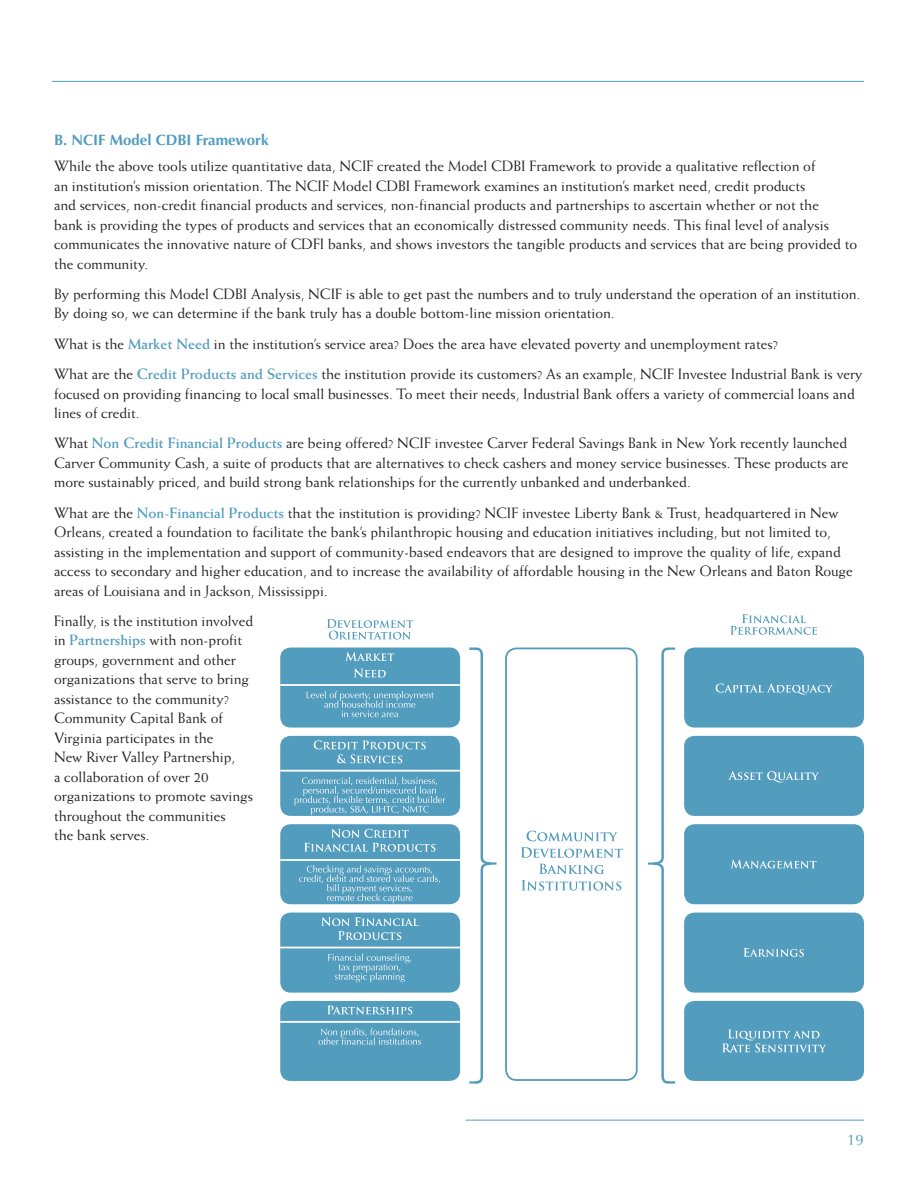
<style>
.page{position:relative;width:918px;height:1188px;background:#fff}
.page>*{position:absolute;margin:0;border:0;box-sizing:border-box;transform-origin:0 0}
.text_1{font:15px/19.5px "Weiss";color:#231f20}
.sidebar_subhead{font:700 15px "Optima";color:#529cbe}
.sidebar_subhead-2{font:15px "Optima";color:#529cbe}
.s1{font-weight:700;color:#529cbe}
</style>
<div class="page">
<hr style="left:52px;top:81px;width:812px;height:1px;background:#529cbe">
<hr style="left:466px;top:1120px;width:398px;height:1px;background:#529cbe">
<div style="left:280px;top:648px;width:180px;height:80px;background:#529cbe;border-radius:10px"></div>
<div style="left:505px;top:648px;width:133px;height:433px;border:2px solid #529cbe;border-radius:10px"></div>
<svg style="left:307px;top:691px;width:127px;height:26px"></svg>
<svg style="left:354px;top:668px;width:32px;height:10px"></svg>
<svg style="left:345px;top:652px;width:49px;height:9px"></svg>
<svg style="left:521px;top:880px;width:100px;height:11px"></svg>
<svg style="left:539px;top:864px;width:65px;height:10px"></svg>
<svg style="left:521px;top:847px;width:102px;height:11px"></svg>
<svg style="left:527px;top:831px;width:91px;height:10px"></svg>
<div style="left:280px;top:736px;width:180px;height:80px;background:#529cbe;border-radius:10px"></div>
<svg style="left:295px;top:777px;width:150px;height:38px"></svg>
<svg style="left:314px;top:740px;width:112px;height:23px"></svg>
<div style="left:280px;top:824px;width:180px;height:80px;background:#529cbe;border-radius:10px"></div>
<svg style="left:299px;top:865px;width:141px;height:38px"></svg>
<svg style="left:304px;top:829px;width:132px;height:23px"></svg>
<div style="left:280px;top:913px;width:180px;height:80px;background:#529cbe;border-radius:10px"></div>
<svg style="left:328px;top:954px;width:83px;height:28px"></svg>
<svg style="left:321px;top:917px;width:98px;height:23px"></svg>
<div style="left:280px;top:1001px;width:180px;height:80px;background:#529cbe;border-radius:10px"></div>
<svg style="left:318px;top:1028px;width:103px;height:17px"></svg>
<svg style="left:328px;top:1006px;width:84px;height:8px"></svg>
<div style="left:684px;top:648px;width:180px;height:80px;background:#529cbe;border-radius:10px"></div>
<svg style="left:716px;top:683px;width:117px;height:12px"></svg>
<div style="left:684px;top:736px;width:180px;height:80px;background:#529cbe;border-radius:10px"></div>
<svg style="left:728px;top:771px;width:91px;height:11px"></svg>
<div style="left:684px;top:824px;width:180px;height:80px;background:#529cbe;border-radius:10px"></div>
<svg style="left:731px;top:859px;width:86px;height:9px"></svg>
<div style="left:684px;top:913px;width:180px;height:80px;background:#529cbe;border-radius:10px"></div>
<svg style="left:743px;top:948px;width:61px;height:9px"></svg>
<div style="left:684px;top:1001px;width:180px;height:80px;background:#529cbe;border-radius:10px"></div>
<svg style="left:722px;top:1030px;width:104px;height:22px"></svg>
<svg style="left:327px;top:619px;width:86px;height:21px"></svg>
<svg style="left:730px;top:614px;width:87px;height:21px"></svg>
<svg style="left:469px;top:648px;width:27px;height:436px"></svg>
<svg style="left:648px;top:648px;width:27px;height:436px"></svg>
<hr style="left:280px;top:684px;width:180px;height:2px;background:#fff">
<hr style="left:280px;top:770px;width:180px;height:2px;background:#fff">
<hr style="left:280px;top:859px;width:180px;height:2px;background:#fff">
<hr style="left:280px;top:947px;width:180px;height:1px;background:#fff">
<hr style="left:280px;top:1021px;width:180px;height:2px;background:#fff">
<p class="sidebar_subhead" style="left:54px;top:131px;width:216px">B. NCIF Model CDBI Framework</p>
<p class="text_1" style="left:54px;top:156px;width:805px">While the above tools utilize quantitative data, NCIF created the Model CDBI Framework to provide a qualitative reflection of<br>an institution’s mission orientation. The NCIF Model CDBI Framework examines an institution’s market need, credit products<br>and services, non-credit financial products and services, non-financial products and partnerships to ascertain whether or not the<br>bank is providing the types of products and services that an economically distressed community needs. This final level of analysis communicates the innovative nature of CDFI banks, and shows investors the tangible products and services that are being provided to the community.</p>
<p class="text_1" style="left:54px;top:284px;width:808px">By performing this Model CDBI Analysis, NCIF is able to get past the numbers and to truly understand the operation of an institution.<br>By doing so, we can determine if the bank truly has a double bottom-line mission orientation.</p>
<p class="text_1" style="left:54px;top:334px;width:725px">What is the <span class="s1">Market Need</span> in the institution’s service area? Does the area have elevated poverty and unemployment rates?</p>
<p class="text_1" style="left:54px;top:364px;width:810px">What are the <span class="s1">Credit Products and Services</span> the institution provide its customers? As an example, NCIF Investee Industrial Bank is very focused on providing financing to local small businesses. To meet their needs, Industrial Bank offers a variety of commercial loans and lines of credit.</p>
<p class="text_1" style="left:54px;top:433px;width:796px;text-align:justify">What <span class="s1">Non Credit Financial Products</span> are being offered? NCIF investee Carver Federal Savings Bank in New York recently launched Carver Community Cash, a suite of products that are alternatives to check cashers and money service businesses. These products are more sustainably priced, and build strong bank relationships for the currently unbanked and underbanked.</p>
<p class="text_1" style="left:54px;top:503px;width:800px">What are the <span class="s1">Non-Financial Products</span> that the institution is providing? NCIF investee Liberty Bank &amp; Trust, headquartered in New Orleans, created a foundation to facilitate the bank’s philanthropic housing and education initiatives including, but not limited to, assisting in the implementation and support of community-based endeavors that are designed to improve the quality of life, expand access to secondary and higher education, and to increase the availability of affordable housing in the New Orleans and Baton Rouge areas of Louisiana and in Jackson, Mississippi.</p>
<p class="text_1" style="left:54px;top:611px;width:201px">Finally, is the institution involved in <span class="s1">Partnerships</span> with non-profit groups, government and other organizations that serve to bring assistance to the community?<br>Community Capital Bank of<br>Virginia participates in the<br>New River Valley Partnership,<br>a collaboration of over 20 organizations to promote savings throughout the communities<br>the bank serves.</p>
<p class="sidebar_subhead-2" style="left:847px;top:1131px;width:18px">19</p>
</div>
